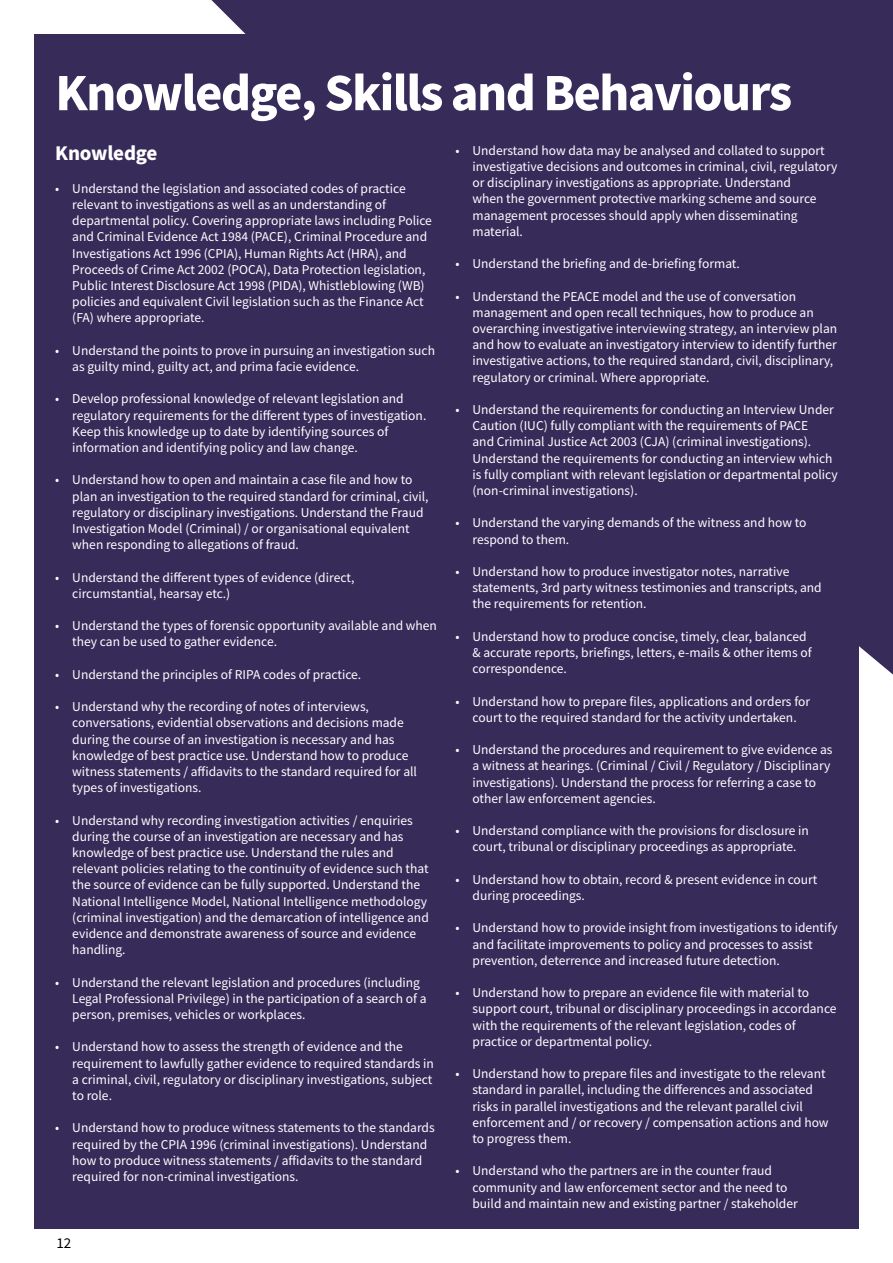
<style>
.page{position:relative;width:893px;height:1263px;background:#fff}
.page>*{position:absolute;margin:0;border:0;box-sizing:border-box;transform-origin:0 0}
.t1{font:700 52.5px "Source Sans Pro";letter-spacing:-.03em;color:#fff}
.t2{font:700 21px "Source Sans Pro";letter-spacing:-.01em;color:#fff}
.t3{font:15px "Source Sans Pro";color:#000}
.t4{font:13.5px/16.2px "Source Sans Pro";color:#fff}
</style>
<div class="page">
<div style="left:211px;top:0;width:682px;height:674px;background:#372b5a"></div>
<div style="left:34px;top:34px;width:825px;height:1195px;background:#372b5a"></div>
<h1 class="t1" style="left:55px;top:57px;width:738px">Knowledge, Skills and Behaviours</h1>
<h2 class="t2" style="left:55px;top:139px;width:104px">Knowledge</h2>
<p class="t4" style="left:72px;top:180px;width:361px;text-indent:-17px">• Understand the legislation and associated codes of practice relevant to investigations as well as an understanding of departmental policy. Covering appropriate laws including Police and Criminal Evidence Act 1984 (PACE), Criminal Procedure and Investigations Act 1996 (CPIA), Human Rights Act (HRA), and Proceeds of Crime Act 2002 (POCA), Data Protection legislation, Public Interest Disclosure Act 1998 (PIDA), Whistleblowing (WB) policies and equivalent Civil legislation such as the Finance Act (FA) where appropriate.</p>
<p class="t4" style="left:72px;top:342px;width:364px;text-indent:-17px">• Understand the points to prove in pursuing an investigation such as guilty mind, guilty act, and prima facie evidence.</p>
<p class="t4" style="left:72px;top:391px;width:356px;text-indent:-17px">• Develop professional knowledge of relevant legislation and regulatory requirements for the different types of investigation.<br>Keep this knowledge up to date by identifying sources of information and identifying policy and law change.</p>
<p class="t4" style="left:72px;top:472px;width:358px;text-indent:-17px">• Understand how to open and maintain a case file and how to plan an investigation to the required standard for criminal, civil, regulatory or disciplinary investigations. Understand the Fraud Investigation Model (Criminal) / or organisational equivalent when responding to allegations of fraud.</p>
<p class="t4" style="left:72px;top:569px;width:284px;text-indent:-17px">• Understand the different types of evidence (direct, circumstantial, hearsay etc.)</p>
<p class="t4" style="left:72px;top:617px;width:366px;text-indent:-17px">• Understand the types of forensic opportunity available and when they can be used to gather evidence.</p>
<p class="t4" style="left:55px;top:666px;width:308px">• Understand the principles of RIPA codes of practice.</p>
<p class="t4" style="left:72px;top:698px;width:346px;text-indent:-17px">• Understand why the recording of notes of interviews, conversations, evidential observations and decisions made during the course of an investigation is necessary and has knowledge of best practice use. Understand how to produce witness statements / affidavits to the standard required for all types of investigations.</p>
<p class="t4" style="left:72px;top:812px;width:358px;text-indent:-17px">• Understand why recording investigation activities / enquiries during the course of an investigation are necessary and has knowledge of best practice use. Understand the rules and relevant policies relating to the continuity of evidence such that the source of evidence can be fully supported. Understand the National Intelligence Model, National Intelligence methodology (criminal investigation) and the demarcation of intelligence and evidence and demonstrate awareness of source and evidence handling.</p>
<p class="t4" style="left:72px;top:974px;width:356px;text-indent:-17px">• Understand the relevant legislation and procedures (including<br>Legal Professional Privilege) in the participation of a search of a person, premises, vehicles or workplaces.</p>
<p class="t4" style="left:72px;top:1039px;width:363px;text-indent:-17px">• Understand how to assess the strength of evidence and the requirement to lawfully gather evidence to required standards in a criminal, civil, regulatory or disciplinary investigations, subject to role.</p>
<p class="t4" style="left:72px;top:1120px;width:364px;text-indent:-17px">• Understand how to produce witness statements to the standards required by the CPIA 1996 (criminal investigations). Understand how to produce witness statements / affidavits to the standard required for non-criminal investigations.</p>
<p class="t3" style="left:57px;top:1233px;width:16px">12</p>
<p class="t4" style="left:472px;top:142px;width:366px;text-indent:-17px">• Understand how data may be analysed and collated to support investigative decisions and outcomes in criminal, civil, regulatory or disciplinary investigations as appropriate. Understand<br>when the government protective marking scheme and source management processes should apply when disseminating material.</p>
<p class="t4" style="left:455px;top:255px;width:286px">• Understand the briefing and de-briefing format.</p>
<p class="t4" style="left:472px;top:288px;width:366px;text-indent:-17px">• Understand the PEACE model and the use of conversation management and open recall techniques, how to produce an overarching investigative interviewing strategy, an interview plan and how to evaluate an investigatory interview to identify further investigative actions, to the required standard, civil, disciplinary, regulatory or criminal. Where appropriate.</p>
<p class="t4" style="left:472px;top:401px;width:367px;text-indent:-17px">• Understand the requirements for conducting an Interview Under Caution (IUC) fully compliant with the requirements of PACE<br>and Criminal Justice Act 2003 (CJA) (criminal investigations).<br>Understand the requirements for conducting an interview which is fully compliant with relevant legislation or departmental policy (non-criminal investigations).</p>
<p class="t4" style="left:472px;top:515px;width:336px;text-indent:-17px">• Understand the varying demands of the witness and how to respond to them.</p>
<p class="t4" style="left:472px;top:563px;width:351px;text-indent:-17px">• Understand how to produce investigator notes, narrative statements, 3rd party witness testimonies and transcripts, and the requirements for retention.</p>
<p class="t4" style="left:472px;top:628px;width:341px;text-indent:-17px">• Understand how to produce concise, timely, clear, balanced &amp; accurate reports, briefings, letters, e-mails &amp; other items of correspondence.</p>
<p class="t4" style="left:455px;top:693px;width:356px;text-align:center">• Understand how to prepare files, applications and orders for court to the required standard for the activity undertaken.</p>
<p class="t4" style="left:472px;top:741px;width:362px;text-indent:-17px">• Understand the procedures and requirement to give evidence as a witness at hearings. (Criminal / Civil / Regulatory / Disciplinary investigations). Understand the process for referring a case to other law enforcement agencies.</p>
<p class="t4" style="left:455px;top:822px;width:355px;text-align:center">• Understand compliance with the provisions for disclosure in court, tribunal or disciplinary proceedings as appropriate.</p>
<p class="t4" style="left:472px;top:871px;width:347px;text-indent:-17px">• Understand how to obtain, record &amp; present evidence in court during proceedings.</p>
<p class="t4" style="left:472px;top:920px;width:367px;text-indent:-17px">• Understand how to provide insight from investigations to identify and facilitate improvements to policy and processes to assist prevention, deterrence and increased future detection.</p>
<p class="t4" style="left:472px;top:984px;width:366px;text-indent:-17px">• Understand how to prepare an evidence file with material to support court, tribunal or disciplinary proceedings in accordance with the requirements of the relevant legislation, codes of practice or departmental policy.</p>
<p class="t4" style="left:472px;top:1065px;width:358px;text-indent:-17px">• Understand how to prepare files and investigate to the relevant standard in parallel, including the differences and associated risks in parallel investigations and the relevant parallel civil enforcement and / or recovery / compensation actions and how to progress them.</p>
<p class="t4" style="left:472px;top:1163px;width:327px;text-indent:-17px">• Understand who the partners are in the counter fraud community and law enforcement sector and the need to build and maintain new and existing partner / stakeholder</p>
</div>
